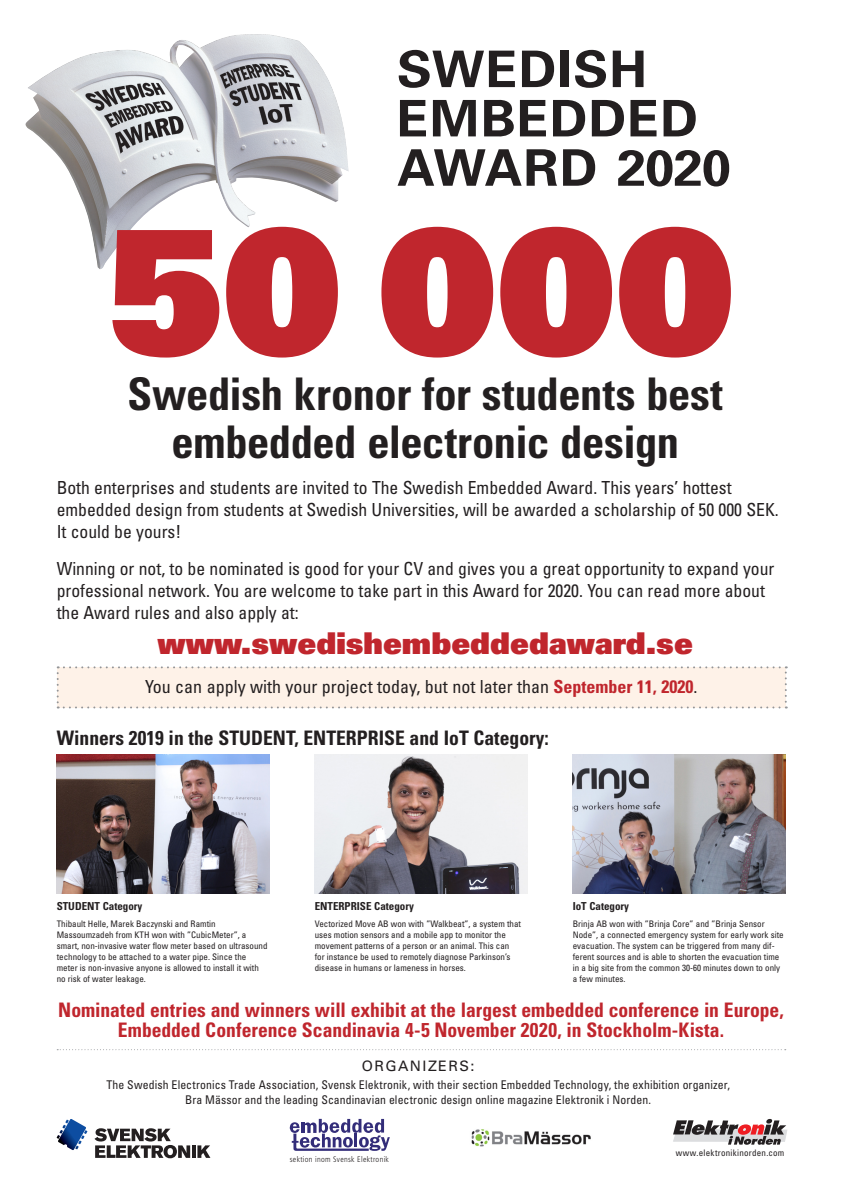
<style>
.page{position:relative;width:842px;height:1191px;background:#fff}
.page>*{position:absolute;margin:0;border:0;box-sizing:border-box;transform-origin:0 0}
.inled{font:900 172px "Univers";color:#c0262d}
.inled-2{font:700 50.5px "Univers";letter-spacing:.015em;color:#231f20;scale:1.04 1}
.inled-3{font:700 50.5px "Univers";letter-spacing:-.02em;color:#231f20;scale:1.04 1}
.inled-4{font:700 condensed 45px/48px "Univers";letter-spacing:-.01em;color:#231f20;text-align:center}
.inled-5{font:900 30px "Univers";color:#c0262d}
.inled-6{font:700 condensed 20px/20px "Univers";letter-spacing:-.005em;color:#c0262d;text-align:center}
.t1{font:700 condensed 20px "Univers";color:#231f20}
.t2{font:condensed 18px/22px "Univers";color:#231f20}
.inled-7{font:14.4px "Univers";letter-spacing:.1em;color:#231f20}
.inled-8{font:condensed 12px "Univers";letter-spacing:.01em;color:#231f20}
.inled-9{font:700 condensed 11px "Univers";color:#231f20}
.inled-10{font:condensed 9px/11px "Univers";color:#231f20}
.inled-11{font:condensed 9px "Univers";letter-spacing:.025em;color:#231f20}
.t3{font:300 condensed 8px "Frutiger";letter-spacing:.04em;color:#231f20}
.s1{font-weight:700;color:#c0262d}
</style>
<div class="page">
<img style="left:26px;top:34px;width:323px;height:235px">
<img style="left:57px;top:754px;width:212px;height:139px">
<img style="left:315px;top:754px;width:212px;height:139px">
<img style="left:573px;top:754px;width:212px;height:139px">
<svg style="left:57px;top:1049px;width:729px;height:1px"></svg>
<div style="left:57px;top:666px;width:730px;height:42px;background:#fef2e8"></div>
<svg style="left:94px;top:1128px;width:96px;height:30px"></svg>
<hr style="left:192px;top:1145px;width:4px;height:12px;background:#231f20">
<svg style="left:197px;top:1145px;width:13px;height:12px"></svg>
<svg style="left:57px;top:1119px;width:30px;height:31px"></svg>
<svg style="left:290px;top:1119px;width:99px;height:31px"></svg>
<hr style="left:301px;top:1122px;width:4px;height:11px;background:#332d79">
<svg style="left:673px;top:1119px;width:114px;height:25px"></svg>
<img style="left:471px;top:1129px;width:120px;height:18px">
<p class="inled-2" style="left:397px;top:39px;width:242px">SWEDISH</p>
<p class="inled-2" style="left:397px;top:88px;width:291px">EMBEDDED</p>
<p class="inled-3" style="left:397px;top:137px;width:323px">AWARD 2020</p>
<p class="inled" style="left:106px;top:179px;width:631px">50 000</p>
<p class="inled-4" style="left:127px;top:370px;width:597px">Swedish kronor for students best embedded electronic design</p>
<p class="t2" style="left:57px;top:476px;width:676px">Both enterprises and students are invited to The Swedish Embedded Award. This years’ hottest</p>
<p class="t2" style="left:57px;top:498px;width:723px">embedded design from students at Swedish Universities, will be awarded a scholarship of 50 000 SEK.</p>
<p class="t2" style="left:57px;top:520px;width:126px">It could be yours!</p>
<p class="t2" style="left:57px;top:557px;width:719px">Winning or not, to be nominated is good for your CV and gives you a great opportunity to expand your professional network. You are welcome to take part in this Award for 2020. You can read more about</p>
<p class="t2" style="left:57px;top:601px;width:244px">the Award rules and also apply at:</p>
<p class="inled-5" style="left:158px;top:623px;width:537px">www.swedishembeddedaward.se</p>
<p class="t2" style="left:145px;top:675px;width:554px">You can apply with your project today, but not later than <span class="s1">September 11, 2020</span>.</p>
<p class="t1" style="left:57px;top:725px;width:493px">Winners 2019 in the STUDENT, ENTERPRISE and IoT Category:</p>
<p class="inled-9" style="left:57px;top:899px;width:87px">STUDENT Category</p>
<p class="inled-10" style="left:57px;top:918px;width:212px">Thibault Helle, Marek Baczynski and Ramtin Massoumzadeh from KTH won with ”CubicMeter”, a smart, non-invasive water flow meter based on ultrasound technology to be attached to a water pipe. Since the meter is non-invasive anyone is allowed to install it with no risk of water leakage.</p>
<p class="inled-9" style="left:315px;top:899px;width:101px">ENTERPRISE Category</p>
<p class="inled-10" style="left:315px;top:918px;width:208px">Vectorized Move AB won with ”Walkbeat”, a system that uses motion sensors and a mobile app to monitor the movement patterns of a person or an animal. This can for instance be used to remotely diagnose Parkinson’s disease in humans or lameness in horses.</p>
<p class="inled-9" style="left:573px;top:899px;width:58px">IoT Category</p>
<p class="inled-10" style="left:573px;top:918px;width:213px">Brinja AB won with ”Brinja Core” and ”Brinja Sensor Node”, a connected emergency system for early work site evacuation. The system can be triggered from many dif&shy;ferent sources and is able to shorten the evacuation time in a big site from the common 30-60 minutes down to only a few minutes.</p>
<p class="inled-6" style="left:58px;top:999px;width:727px">Nominated entries and winners will exhibit at the largest embedded conference in Europe,<br>Embedded Conference Scandinavia 4-5 November 2020, in Stockholm-Kista.</p>
<p class="inled-7" style="left:362px;top:1057px;width:114px">ORGANIZERS:</p>
<p class="inled-8" style="left:106px;top:1077px;width:625px">The Swedish Electronics Trade Association, Svensk Elektronik, with their section Embedded Technology, the exhibition organizer,</p>
<p class="inled-8" style="left:185px;top:1091px;width:467px">Bra Mässor and the leading Scandinavian electronic design online magazine Elektronik i Norden.</p>
<p class="t3" style="left:290px;top:1154px;width:101px">sektion inom Svensk Elektronik</p>
<p class="inled-11" style="left:676px;top:1147px;width:110px">www.elektronikinorden.com</p>
</div>
